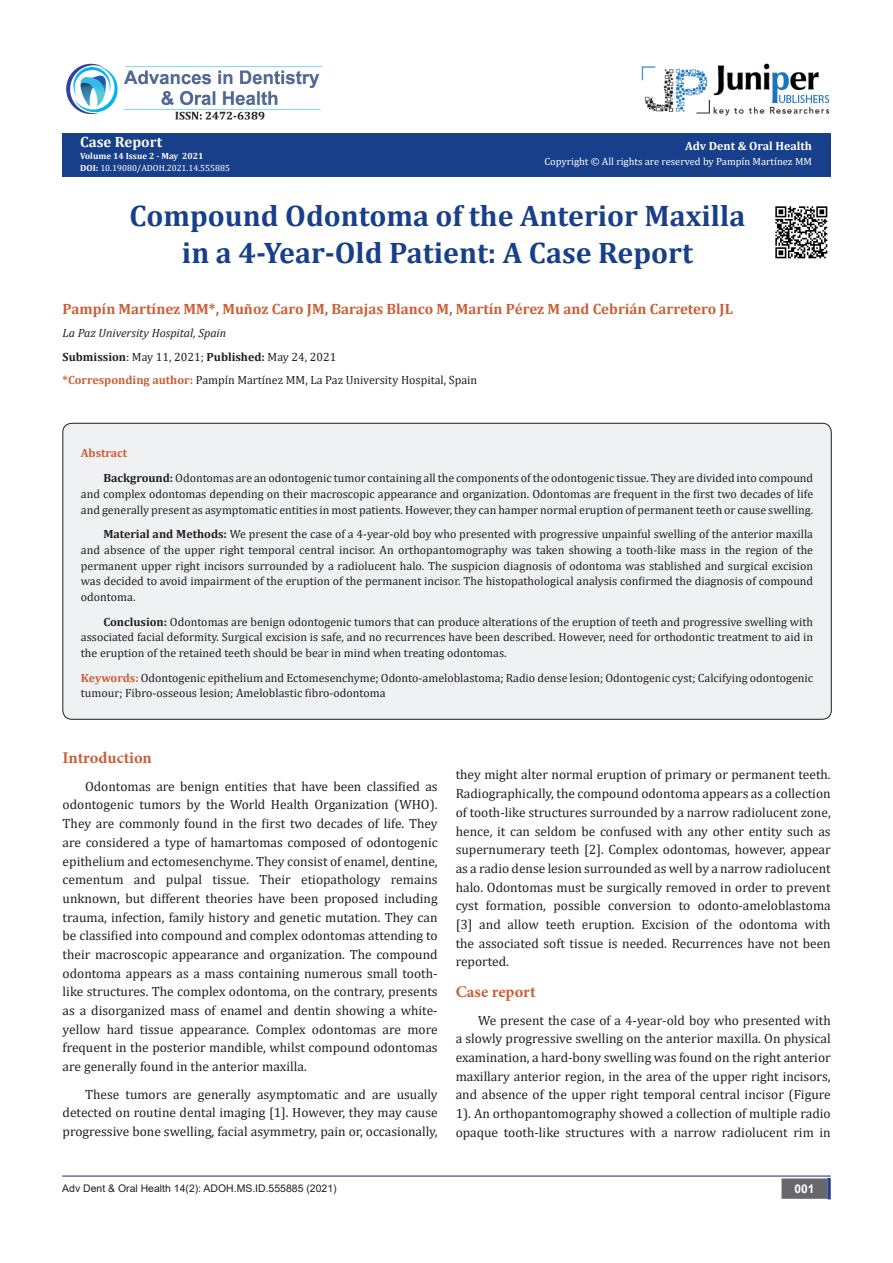
<style>
.page{position:relative;width:893px;height:1263px;background:#fff}
.page>*{position:absolute;margin:0;border:0;box-sizing:border-box;transform-origin:0 0}
.t1{font:700 29.85px/37.3px "Cambria";color:#183f89;text-align:center}
.t2{font:700 16.5px "Minion Pro";color:#ca5f37}
.t3{font:700 15px "Cambria";color:#ca5f37}
.t4{font:700 15px "Cambria";color:#fffefc}
.t5{font:13.5px/18.8px "Cambria";color:#231f20;text-align:justify}
.List_Paragraph{font:12px/15.8px "Cambria";color:#231f20;text-align:justify}
.t6{font:italic 12px "Cambria";color:#231f20}
.t7{font:700 12px "Cambria";color:#fffefc}
.t8{font:700 12px "Cambria";color:#ca5f37}
.t9{font:700 12px "Arial";color:#fff}
.t10{font:10.5px "Cambria";color:#fffefc}
.t11{font:10.5px "Arial";color:#231f20}
.t12{font:9px "Cambria";color:#fff}
.t13{font:700 9px "Cambria";color:#fffefc}
.s1{font-weight:700;color:#fffefc}
.s2{font-weight:700}
.s3{font-weight:700;color:#ca5f37}
</style>
<div class="page">
<div style="left:62px;top:133px;width:769px;height:43px;background:#183f89"></div>
<hr style="left:62px;top:1175px;width:769px;height:1px;background:#253f8e">
<div style="left:782px;top:1179px;width:45px;height:19px;background:#68676a"></div>
<div style="left:781px;top:1178px;width:46px;height:21px;border:2px solid #68676a"></div>
<svg style="left:827px;top:1178px;width:4px;height:21px"></svg>
<img style="left:66px;top:63px;width:256px;height:57px">
<img style="left:641px;top:63px;width:189px;height:53px">
<div style="left:63px;top:423px;width:768px;height:296px;background:#f0f1f2;border-radius:9px"></div>
<img style="left:775px;top:206px;width:53px;height:53px">
<p class="t4" style="left:80px;top:131px;width:83px">Case Report</p>
<p class="t13" style="left:80px;top:149px;width:125px">Volume 14 Issue 2 - May 2021</p>
<p class="t12" style="left:80px;top:163px;width:151px"><span class="s1">D</span><span class="s2">OI:</span> 10.19080/ADOH.2021.14.555885</p>
<p class="t7" style="left:685px;top:137px;width:128px">Adv Dent &amp; Oral Health</p>
<p class="t10" style="left:544px;top:156px;width:269px">Copyright © All rights are reserved by Pampín Martínez MM</p>
<p class="t1" style="left:130px;top:196px;width:617px">Compound Odontoma of the Anterior Maxilla in a 4-Year-Old Patient: A Case Report</p>
<p class="t3" style="left:63px;top:298px;width:672px">Pampín Martínez MM*, Muñoz Caro JM, Barajas Blanco M, Martín Pérez M and Cebrián Carretero JL</p>
<p class="t6" style="left:63px;top:325px;width:165px">La Paz University Hospital, Spain</p>
<p class="List_Paragraph" style="left:63px;top:349px;width:275px"><span class="s2">Submission</span>: May 11, 2021; <span class="s2">Published:</span> May 24, 2021</p>
<p class="List_Paragraph" style="left:63px;top:372px;width:416px"><span class="s3">*Corresponding author:</span> Pampín Martínez MM, La Paz University Hospital, Spain</p>
<p class="t8" style="left:81px;top:445px;width:48px">Abstract</p>
<p class="List_Paragraph" style="left:81px;top:470px;width:734px;text-indent:22px"><span class="s2">Background:</span> Odontomas are an odontogenic tumor containing all the components of the odontogenic tissue. They are divided into compound and complex odontomas depending on their macroscopic appearance and organization. Odontomas are frequent in the first two decades of life and generally present as asymptomatic entities in most patients. However, they can hamper normal eruption of permanent teeth or cause swelling.</p>
<p class="List_Paragraph" style="left:81px;top:526px;width:734px;text-indent:22px"><span class="s2">Material and Methods:</span> We present the case of a 4-year-old boy who presented with progressive unpainful swelling of the anterior maxilla and absence of the upper right temporal central incisor. An orthopantomography was taken showing a tooth-like mass in the region of the permanent upper right incisors surrounded by a radiolucent halo. The suspicion diagnosis of odontoma was stablished and surgical excision was decided to avoid impairment of the eruption of the permanent incisor. The histopathological analysis confirmed the diagnosis of compound odontoma.</p>
<p class="List_Paragraph" style="left:81px;top:614px;width:734px;text-indent:22px"><span class="s2">Conclusion:</span> Odontomas are benign odontogenic tumors that can produce alterations of the eruption of teeth and progressive swelling with associated facial deformity. Surgical excision is safe, and no recurrences have been described. However, need for orthodontic treatment to aid in the eruption of the retained teeth should be bear in mind when treating odontomas.</p>
<p class="List_Paragraph" style="left:81px;top:670px;width:734px"><span class="s3">Keywords:</span> Odontogenic epithelium and Ectomesenchyme; Odonto-ameloblastoma; Radio dense lesion; Odontogenic cyst; Calcifying odontogenic tumour; Fibro-osseous lesion; Ameloblastic fibro-odontoma</p>
<p class="t2" style="left:63px;top:746px;width:91px">Introduction</p>
<p class="t5" style="left:63px;top:777px;width:377px;text-indent:22px">Odontomas are benign entities that have been classified as odontogenic tumors by the World Health Organization (WHO).<br>They are commonly found in the first two decades of life. They are considered a type of hamartomas composed of odontogenic epithelium and ectomesenchyme. They consist of enamel, dentine, cementum and pulpal tissue. Their etiopathology remains unknown, but different theories have been proposed including trauma, infection, family history and genetic mutation. They can be classified into compound and complex odontomas attending to their macroscopic appearance and organization. The compound odontoma appears as a mass containing numerous small tooth&shy;like structures. The complex odontoma, on the contrary, presents as a disorganized mass of enamel and dentin showing a white&shy;yellow hard tissue appearance. Complex odontomas are more frequent in the posterior mandible, whilst compound odontomas are generally found in the anterior maxilla.</p>
<p class="t5" style="left:63px;top:1085px;width:377px;text-indent:22px">These tumors are generally asymptomatic and are usually detected on routine dental imaging [1]. However, they may cause progressive bone swelling, facial asymmetry, pain or, occasionally,</p>
<p class="t5" style="left:456px;top:765px;width:377px">they might alter normal eruption of primary or permanent teeth.<br>Radiographically, the compound odontoma appears as a collection of tooth-like structures surrounded by a narrow radiolucent zone, hence, it can seldom be confused with any other entity such as supernumerary teeth [2]. Complex odontomas, however, appear as a radio dense lesion surrounded as well by a narrow radiolucent halo. Odontomas must be surgically removed in order to prevent cyst formation, possible conversion to odonto-ameloblastoma [3] and allow teeth eruption. Excision of the odontoma with the associated soft tissue is needed. Recurrences have not been reported.</p>
<p class="t2" style="left:456px;top:980px;width:81px">Case report</p>
<p class="t5" style="left:456px;top:1010px;width:377px;text-indent:22px">We present the case of a 4-year-old boy who presented with a slowly progressive swelling on the anterior maxilla. On physical examination, a hard-bony swelling was found on the right anterior maxillary anterior region, in the area of the upper right incisors, and absence of the upper right temporal central incisor (Figure 1). An orthopantomography showed a collection of multiple radio opaque tooth-like structures with a narrow radiolucent rim in</p>
<p class="t11" style="left:62px;top:1181px;width:276px">Adv Dent &amp; Oral Health 14(2): ADOH.MS.ID.555885 (2021)</p>
<p class="t9" style="left:794px;top:1180px;width:22px">001</p>
</div>
